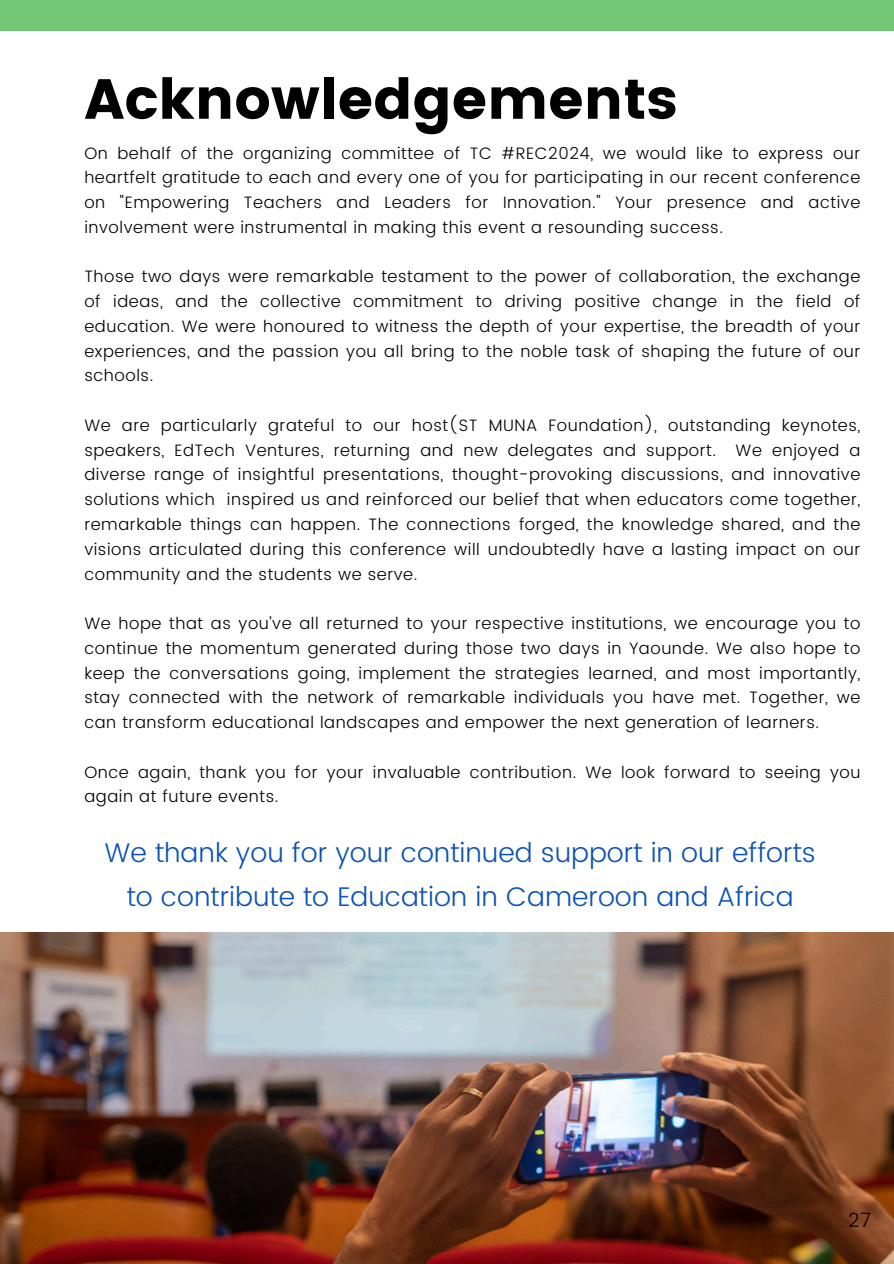
<style>
.page{position:relative;width:894px;height:1264px;background:#fff}
.page>*{position:absolute;margin:0;border:0;box-sizing:border-box;transform-origin:0 0}
.t1{font:56.25px "Poppins";color:#000}
.t2{font:300 27px/43.8px "Poppins";color:#0b53b4;text-align:center}
.t3{font:300 19.5px "Poppins";color:#000}
.t4{font:300 16.5px/24.8px "Poppins";letter-spacing:.035em;color:#000;text-align:justify}
</style>
<div class="page">
<div style="left:0;top:0;width:893px;height:31px;background:#73c673"></div>
<img style="left:0;top:932px;width:893px;height:331px">
<p class="t1" style="left:84px;top:66px;width:594px">Acknowledgements</p>
<h1 class="t4" style="left:84px;top:140px;width:777px">On behalf of the organizing committee of TC #REC2024, we would like to express our heartfelt gratitude to each and every one of you for participating in our recent conference on "Empowering Teachers and Leaders for Innovation." Your presence and active involvement were instrumental in making this event a resounding success.</h1>
<p class="t4" style="left:84px;top:264px;width:777px">Those two days were remarkable testament to the power of collaboration, the exchange of ideas, and the collective commitment to driving positive change in the field of education. We were honoured to witness the depth of your expertise, the breadth of your experiences, and the passion you all bring to the noble task of shaping the future of our schools.</p>
<p class="t4" style="left:84px;top:413px;width:777px">We are particularly grateful to our host(ST MUNA Foundation), outstanding keynotes, speakers, EdTech Ventures, returning and new delegates and support. We enjoyed a diverse range of insightful presentations, thought-provoking discussions, and innovative solutions which inspired us and reinforced our belief that when educators come together, remarkable things can happen. The connections forged, the knowledge shared, and the visions articulated during this conference will undoubtedly have a lasting impact on our community and the students we serve.</p>
<p class="t4" style="left:84px;top:611px;width:777px">We hope that as you’ve all returned to your respective institutions, we encourage you to continue the momentum generated during those two days in Yaounde. We also hope to keep the conversations going, implement the strategies learned, and most importantly, stay connected with the network of remarkable individuals you have met. Together, we can transform educational landscapes and empower the next generation of learners.</p>
<p class="t4" style="left:84px;top:759px;width:777px">Once again, thank you for your invaluable contribution. We look forward to seeing you again at future events.</p>
<h2 class="t2" style="left:104px;top:830px;width:712px">We thank you for your continued support in our efforts to contribute to Education in Cameroon and Africa</h2>
<p class="t3" style="left:847px;top:1208px;width:24px">27</p>
</div>
